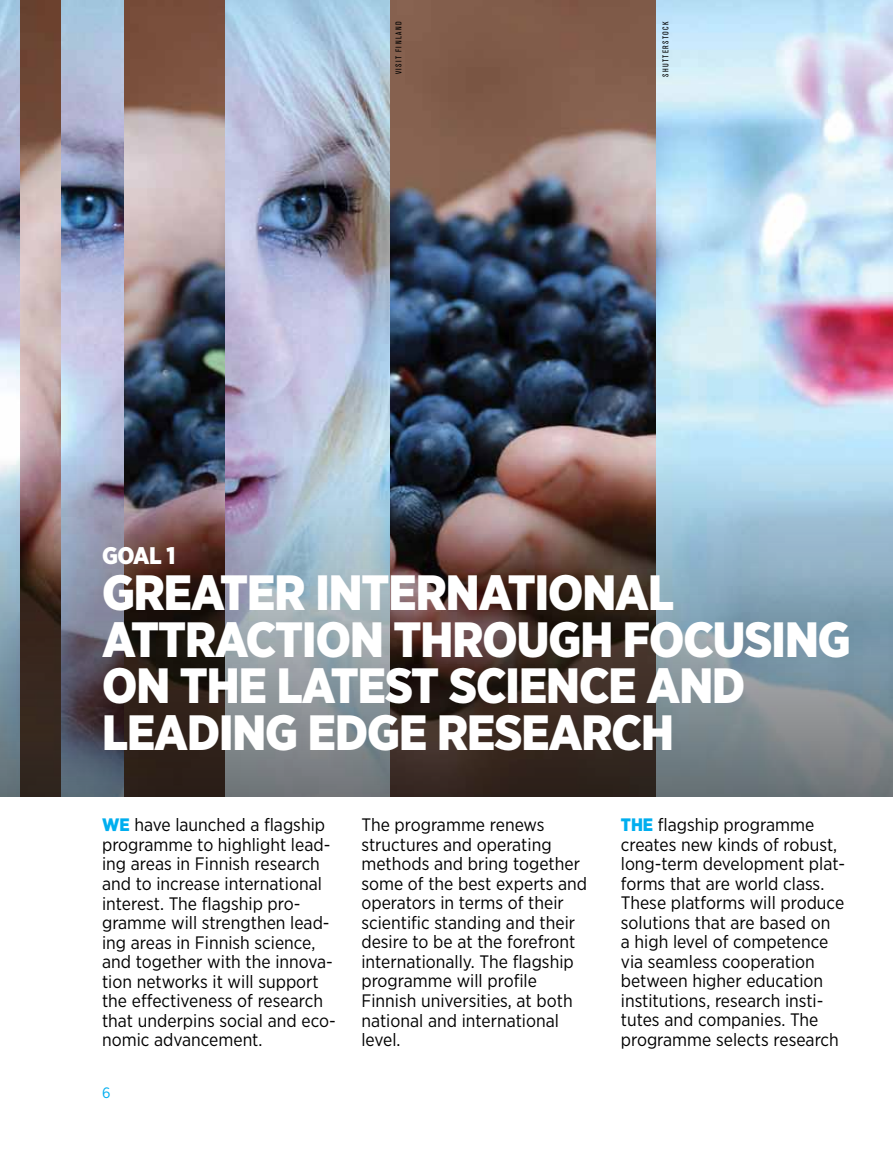
<style>
.page{position:relative;width:893px;height:1149px;background:#fff}
.page>*{position:absolute;margin:0;border:0;box-sizing:border-box;transform-origin:0 0}
.t1{font:900 49.5px "Gotham Narrow";color:#fff}
.t2{font:900 24px "Gotham Narrow";color:#fff}
.t3{font:18px/19.5px "Gotham Narrow";color:#000}
.t4{font:15px "Gotham Narrow";color:#00aeef}
.t5{font:condensed 8.25px "Akzidenz Grotesk BE";letter-spacing:.17em;color:#000}
.s1{font-weight:900;color:#00aeef}
</style>
<div class="page">
<img style="left:0;top:0;width:893px;height:456px">
<svg style="left:21px;top:0;width:41px;height:456px;background:#ae938d"></svg>
<img style="left:0;top:456px;width:893px;height:340px">
<p class="t5" style="left:394px;top:74px;width:55px;rotate:-90deg">Visit Finland</p>
<p class="t5" style="left:661px;top:77px;width:57px;rotate:-90deg">shutterstock</p>
<h2 class="t2" style="left:102px;top:539px;width:75px">GOAL 1</h2>
<h1 class="t1" style="left:102px;top:560px;width:30px">GREATER</h1>
<h1 class="t1" style="left:315px;top:560px;width:29px">INTERNATIONAL</h1>
<h1 class="t1" style="left:102px;top:606px;width:29px">ATTRACTION</h1>
<h1 class="t1" style="left:394px;top:606px;width:32px">THROUGH</h1>
<h1 class="t1" style="left:623px;top:606px;width:56px">FOCUSING</h1>
<h1 class="t1" style="left:102px;top:653px;width:108px">ON THE</h1>
<h1 class="t1" style="left:277px;top:653px;width:28px">LATEST</h1>
<h1 class="t1" style="left:449px;top:653px;width:28px">SCIENCE</h1>
<h1 class="t1" style="left:647px;top:653px;width:34px">AND</h1>
<h1 class="t1" style="left:102px;top:699px;width:29px">LEADING</h1>
<h1 class="t1" style="left:308px;top:699px;width:30px">EDGE</h1>
<h1 class="t1" style="left:437px;top:699px;width:30px">RESEARCH</h1>
<p class="t3" style="left:102px;top:814px;width:235px"><span class="s1">WE</span> have launched a flagship programme to highlight lead&shy;ing areas in Finnish research and to increase international interest. The flagship pro&shy;gramme will strengthen lead&shy;ing areas in Finnish science, and together with the innova&shy;tion networks it will support the effectiveness of research that underpins social and eco&shy;nomic advancement.</p>
<p class="t3" style="left:361px;top:814px;width:227px">The programme renews structures and operating methods and bring together some of the best experts and operators in terms of their scientific standing and their desire to be at the forefront internationally. The flagship programme will profile<br>Finnish universities, at both national and international level.</p>
<p class="t3" style="left:621px;top:814px;width:226px"><span class="s1">THE</span> flagship programme creates new kinds of robust, long-term development plat&shy;forms that are world class.<br>These platforms will produce solutions that are based on<br>a high level of competence via seamless cooperation between higher education institutions, research insti&shy;tutes and companies. The programme selects research</p>
<p class="t4" style="left:102px;top:1083px;width:10px">6</p>
</div>
